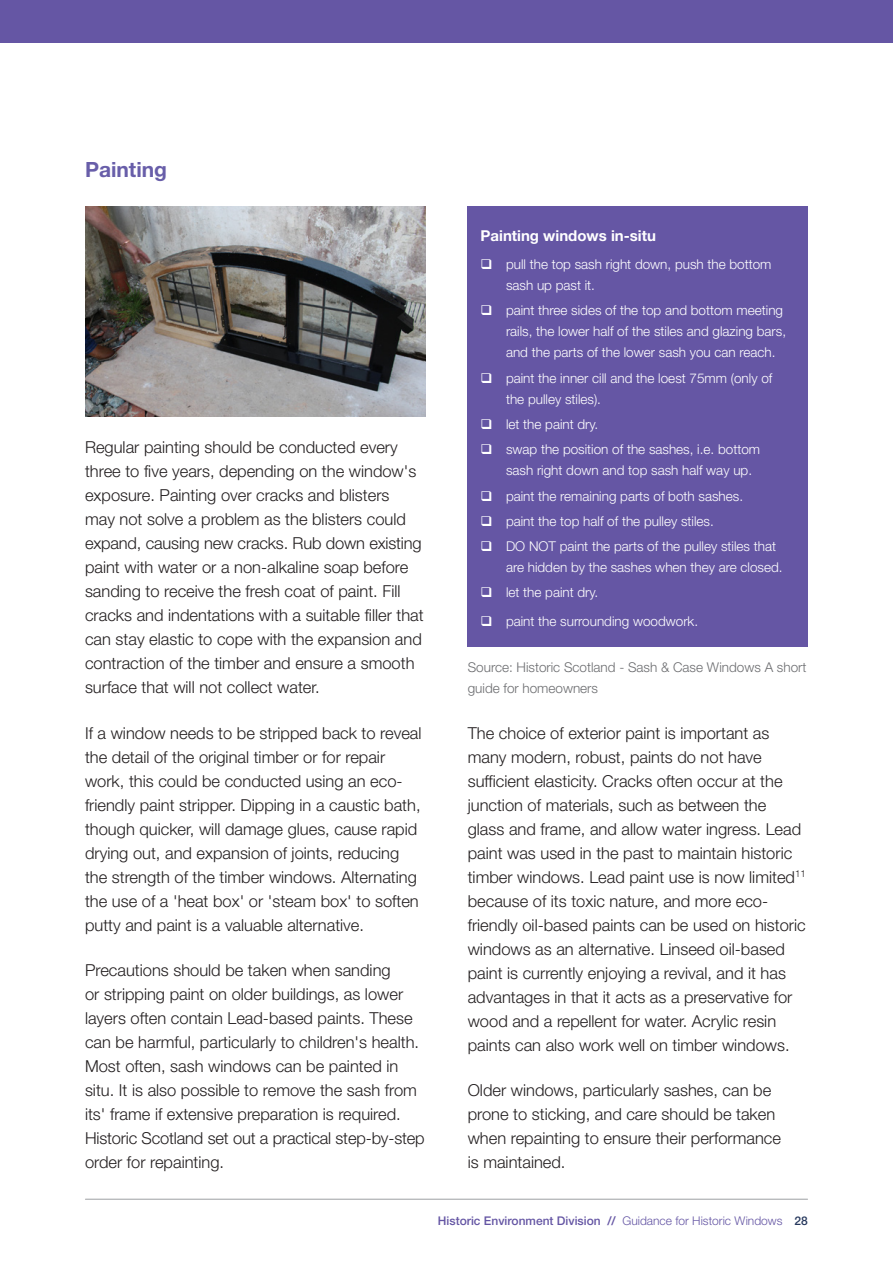
<style>
.page{position:relative;width:893px;height:1263px;background:#fff}
.page>*{position:absolute;margin:0;border:0;box-sizing:border-box;transform-origin:0 0}
.SECOND_HEADING{font:700 21px "Helvetica Neue LT Std";color:#685ea9}
.Normal_copy{font:300 16.5px/24px "Helvetica Neue LT Std";color:#231f20}
.Normal_copy-2{font:700 15px "Helvetica Neue LT Std";color:#fff}
.Normal_copy-3{font:300 13.5px/21px "Helvetica Neue LT Std";color:#fff}
.pic_notes{font:300 13.5px/21px "Helvetica Neue LT Std";color:#6c6d70}
.t1{font:500 12px "Helvetica Neue LT Std";color:#6556a4}
.s1{font-weight:300}
.s2{color:#26385d}
</style>
<div class="page">
<hr style="left:85px;top:1199px;width:722px;height:1px;background:#9d9fa2">
<div style="left:0;top:0;width:893px;height:43px;background:#6556a4"></div>
<img style="left:85px;top:206px;width:340px;height:211px">
<div style="left:468px;top:206px;width:340px;height:440px;background:#6556a4"></div>
<p class="SECOND_HEADING" style="left:85px;top:156px;width:84px">Painting</p>
<p class="Normal_copy" style="left:85px;top:435px;width:340px">Regular painting should be conducted every three to five years, depending on the window's exposure. Painting over cracks and blisters<br>may not solve a problem as the blisters could expand, causing new cracks. Rub down existing paint with water or a non-alkaline soap before sanding to receive the fresh coat of paint. Fill cracks and indentations with a suitable filler that can stay elastic to cope with the expansion and contraction of the timber and ensure a smooth surface that will not collect water.</p>
<p class="Normal_copy" style="left:85px;top:720px;width:338px">If a window needs to be stripped back to reveal the detail of the original timber or for repair work, this could be conducted using an eco&shy;friendly paint stripper. Dipping in a caustic bath, though quicker, will damage glues, cause rapid drying out, and expansion of joints, reducing the strength of the timber windows. Alternating the use of a 'heat box' or 'steam box' to soften putty and paint is a valuable alternative.</p>
<p class="Normal_copy" style="left:85px;top:958px;width:341px">Precautions should be taken when sanding<br>or stripping paint on older buildings, as lower layers often contain Lead-based paints. These can be harmful, particularly to children's health.<br>Most often, sash windows can be painted in situ. It is also possible to remove the sash from its' frame if extensive preparation is required.<br>Historic Scotland set out a practical step-by-step order for repainting.</p>
<p class="Normal_copy-2" style="left:480px;top:226px;width:177px">Painting windows in-situ</p>
<p class="Normal_copy-3" style="left:506px;top:254px;width:267px;text-indent:-26px">❑ pull the top sash right down, push the bottom sash up past it.</p>
<p class="Normal_copy-3" style="left:506px;top:300px;width:282px;text-indent:-26px">❑ paint three sides of the top and bottom meeting rails, the lower half of the stiles and glazing bars, and the parts of the lower sash you can reach.</p>
<p class="Normal_copy-3" style="left:506px;top:367px;width:268px;text-indent:-26px">❑ paint the inner cill and the loest 75mm (only of the pulley stiles).</p>
<p class="Normal_copy-3" style="left:480px;top:413px;width:119px">❑ let the paint dry.</p>
<p class="Normal_copy-3" style="left:506px;top:439px;width:256px;text-indent:-26px">❑ swap the position of the sashes, i.e. bottom sash right down and top sash half way up.</p>
<p class="Normal_copy-3" style="left:480px;top:485px;width:264px">❑ paint the remaining parts of both sashes.</p>
<p class="Normal_copy-3" style="left:480px;top:510px;width:235px">❑ paint the top half of the pulley stiles.</p>
<p class="Normal_copy-3" style="left:506px;top:535px;width:278px;text-indent:-26px">❑ DO NOT paint the parts of the pulley stiles that are hidden by the sashes when they are closed.</p>
<p class="Normal_copy-3" style="left:480px;top:582px;width:119px">❑ let the paint dry.</p>
<p class="Normal_copy-3" style="left:480px;top:610px;width:219px">❑ paint the surrounding woodwork.</p>
<p class="pic_notes" style="left:468px;top:657px;width:340px">Source: Historic Scotland - Sash &amp; Case Windows A short guide for homeowners</p>
<p class="Normal_copy" style="left:468px;top:720px;width:339px">The choice of exterior paint is important as many modern, robust, paints do not have sufficient elasticity. Cracks often occur at the junction of materials, such as between the glass and frame, and allow water ingress. Lead paint was used in the past to maintain historic timber windows. Lead paint use is now limited<sup>11 </sup>because of its toxic nature, and more eco&shy;friendly oil-based paints can be used on historic windows as an alternative. Linseed oil-based paint is currently enjoying a revival, and it has advantages in that it acts as a preservative for wood and a repellent for water. Acrylic resin paints can also work well on timber windows.</p>
<p class="Normal_copy" style="left:468px;top:1078px;width:315px">Older windows, particularly sashes, can be prone to sticking, and care should be taken when repainting to ensure their performance is maintained.</p>
<p class="t1" style="left:438px;top:1214px;width:371px">Historic Environment Division // <span class="s1">Guidance for Historic Windows</span> <span class="s2">28</span></p>
</div>
